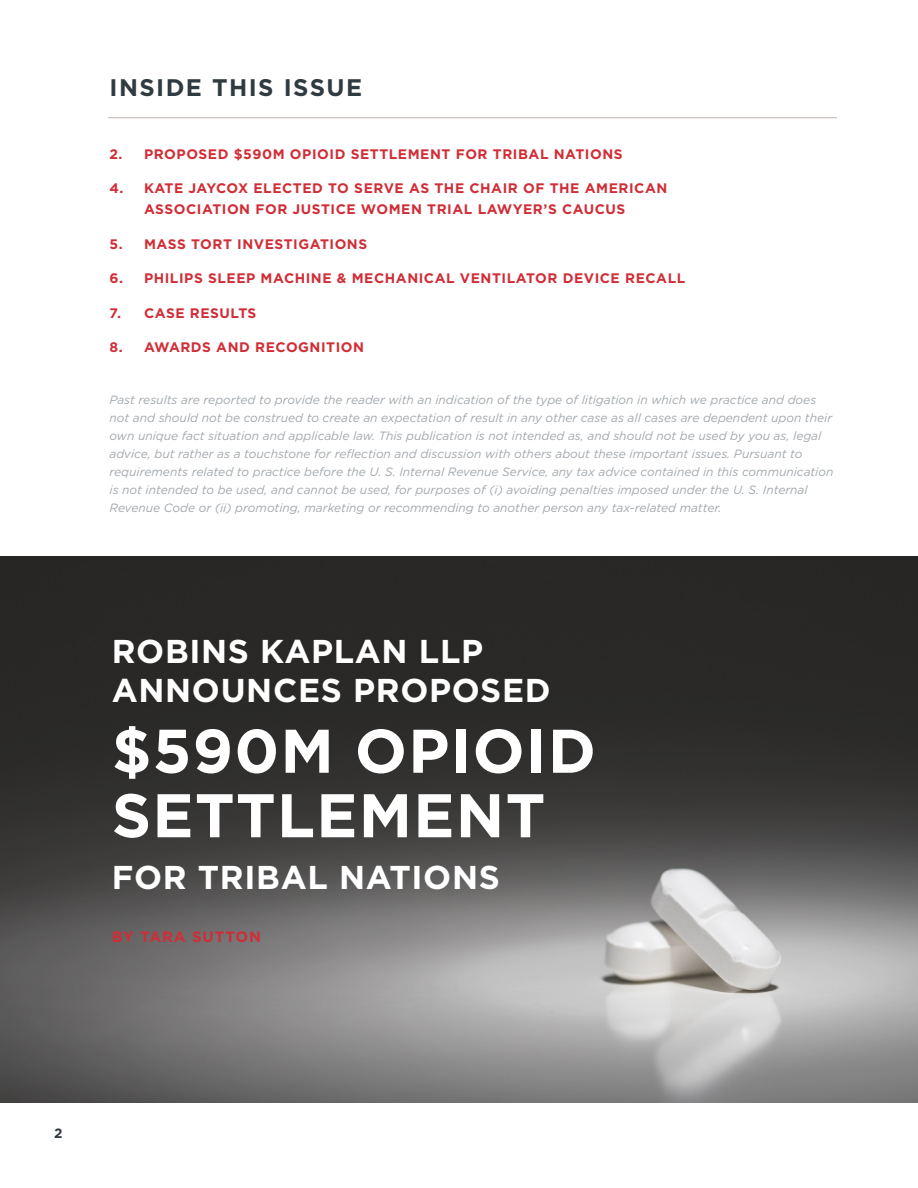
<style>
.page{position:relative;width:918px;height:1188px;background:#fff}
.page>*{position:absolute;margin:0;border:0;box-sizing:border-box;transform-origin:0 0}
.Justice_Report_Heade{font:700 61.5px/64.5px "Gotham";letter-spacing:.02em;color:#fff}
.Justice_Report_Heade-2{font:700 33px/39px "Gotham";letter-spacing:.02em;color:#fff}
.t1{font:700 24px "Gotham";letter-spacing:.06em;color:#2f3b41}
.Justice_Report_Heade-3{font:700 15px "Gotham";letter-spacing:.06em;color:#d02e37}
.Justic_Report_TOC{font:700 13.8px/21px "Gotham";letter-spacing:.04em;color:#d02e37;text-align:center}
.t2{font:700 13.5px "Gotham";color:#2f3b41}
.t3{font:italic 12px/18px "Gotham";color:#a2a8ad}
</style>
<div class="page">
<img style="left:0;top:556px;width:918px;height:547px">
<hr style="left:108px;top:117px;width:729px;height:1px;background:#c0b5b0">
<p class="t1" style="left:110px;top:71px;width:254px">INSIDE THIS ISSUE</p>
<p class="Justic_Report_TOC" style="left:110px;top:143px;width:515px">2. PROPOSED $590M OPIOID SETTLEMENT FOR TRIBAL NATIONS</p>
<p class="Justic_Report_TOC" style="left:110px;top:178px;width:559px">4. KATE JAYCOX ELECTED TO SERVE AS THE CHAIR OF THE AMERICAN<br>ASSOCIATION FOR JUSTICE WOMEN TRIAL LAWYER’S CAUCUS</p>
<p class="Justic_Report_TOC" style="left:110px;top:233px;width:259px">5. MASS TORT INVESTIGATIONS</p>
<p class="Justic_Report_TOC" style="left:110px;top:268px;width:577px">6. PHILIPS SLEEP MACHINE &amp; MECHANICAL VENTILATOR DEVICE RECALL</p>
<p class="Justic_Report_TOC" style="left:110px;top:302px;width:148px">7. CASE RESULTS</p>
<p class="Justic_Report_TOC" style="left:110px;top:337px;width:256px">8. AWARDS AND RECOGNITION</p>
<p class="t3" style="left:110px;top:391px;width:725px">Past results are reported to provide the reader with an indication of the type of litigation in which we practice and does not and should not be construed to create an expectation of result in any other case as all cases are dependent upon their own unique fact situation and applicable law. This publication is not intended as, and should not be used by you as, legal advice, but rather as a touchstone for reflection and discussion with others about these important issues. Pursuant to requirements related to practice before the U. S. Internal Revenue Service, any tax advice contained in this communication is not intended to be used, and cannot be used, for purposes of (i) avoiding penalties imposed under the U. S. Internal Revenue Code or (ii) promoting, marketing or recommending to another person any tax-related matter.</p>
<p class="Justice_Report_Heade-2" style="left:112px;top:631px;width:440px">ROBINS KAPLAN LLP<br>ANNOUNCES PROPOSED</p>
<p class="Justice_Report_Heade" style="left:112px;top:718px;width:486px">$590M OPIOID<br>SETTLEMENT</p>
<p class="Justice_Report_Heade-2" style="left:112px;top:858px;width:390px">FOR TRIBAL NATIONS</p>
<p class="Justice_Report_Heade-3" style="left:112px;top:926px;width:151px">BY TARA SUTTON</p>
<p class="t2" style="left:54px;top:1124px;width:10px">2</p>
</div>
